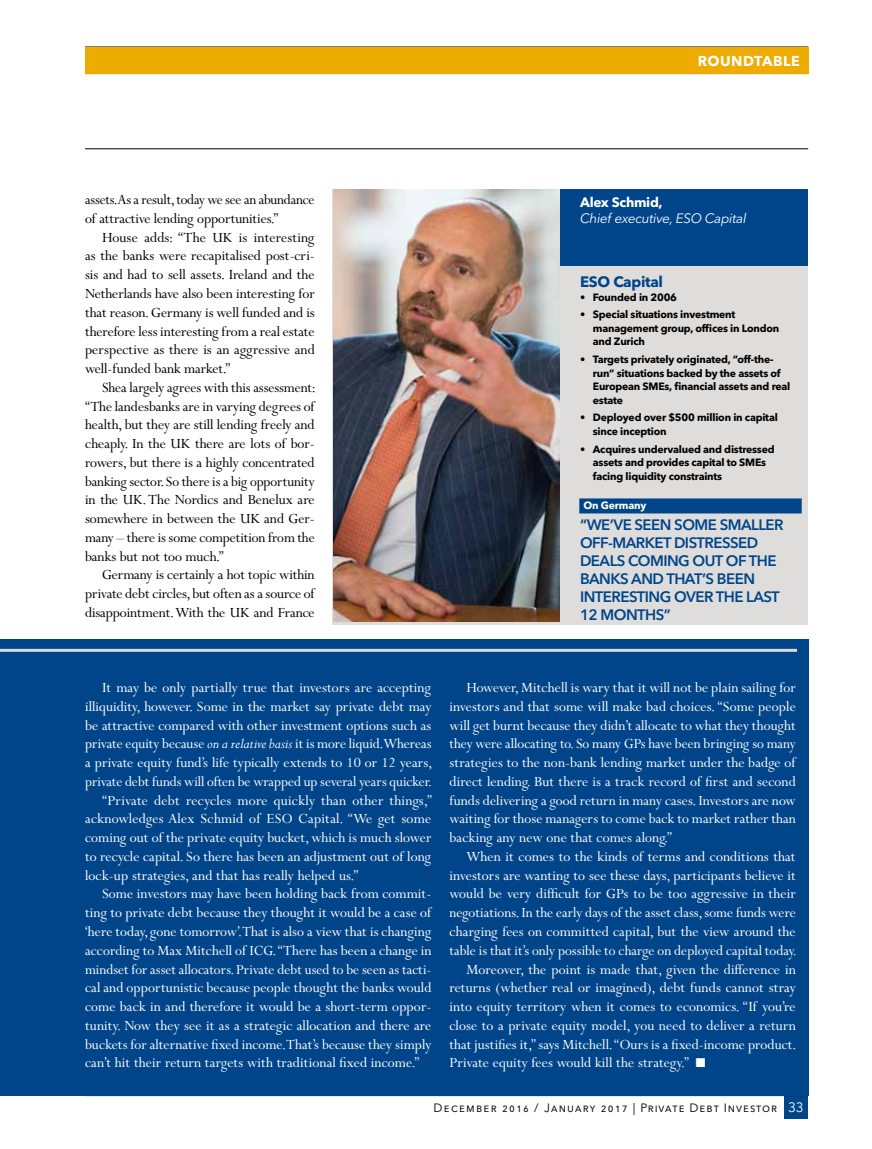
<style>
.page{position:relative;width:872px;height:1149px;background:#fff}
.page>*{position:absolute;margin:0;border:0;box-sizing:border-box;transform-origin:0 0}
.t1{font:15.75px/18.8px "Perpetua MT Pro";letter-spacing:.005em;color:#fff;text-align:justify}
.t2{font:15.75px/18.8px "Perpetua MT Pro";letter-spacing:-.01em;color:#000;text-align:justify}
.t3{font:600 15px/18px "Avenir Next LT Pro";letter-spacing:-.035em;color:#004489}
.t4{font:700 15px "Avenir Next LT Pro";letter-spacing:-.02em;color:#004489}
.t5{font:700 14.25px "Avenir Next LT Pro";letter-spacing:.035em;color:#fff}
.t6{font:italic 13.5px "Avenir Next LT Pro";letter-spacing:-.02em;color:#fff}
.t7{font:700 13.5px "Avenir Next LT Pro";letter-spacing:-.02em;color:#fff}
.t8{font:12px "Avenir Next LT Pro";letter-spacing:.095em;color:#000}
.t9{font:700 10.5px/13.5px "Avenir Next LT Pro";letter-spacing:-.02em;color:#000}
.t10{font:700 10.5px "Avenir Next LT Pro";letter-spacing:-.02em;color:#fff}
.s1{font-style:italic}
.s2{font-size:13.5px;color:#fff}
</style>
<div class="page">
<div style="left:784px;top:1095px;width:24px;height:23px;background:#004489"></div>
<hr style="left:85px;top:1094px;width:723px;height:1px;background:#000">
<hr style="left:85px;top:148px;width:723px;height:1px;background:#000">
<div style="left:85px;top:47px;width:723px;height:27px;background:#eeac00"></div>
<div style="left:332px;top:189px;width:476px;height:435px;background:#dfdddb"></div>
<div style="left:555px;top:189px;width:253px;height:77px;background:#004489"></div>
<img style="left:334px;top:189px;width:225px;height:432px">
<div style="left:579px;top:498px;width:222px;height:15px;background:#004489"></div>
<div style="left:0;top:638px;width:808px;height:456px;background:#004489"></div>
<hr style="left:0;top:648px;width:797px;height:3px;background:#d7d8d9">
<p class="t5" style="left:697px;top:52px;width:103px">ROUNDTABLE</p>
<p class="t2" style="left:85px;top:190px;width:231px">assets. As a result, today we see an abundance of attractive lending opportunities.”</p>
<p class="t2" style="left:85px;top:228px;width:231px;text-indent:17px">House adds: “The UK is interesting as the banks were recapitalised post-cri&shy;sis and had to sell assets. Ireland and the Netherlands have also been interesting for that reason. Germany is well funded and is therefore less interesting from a real estate perspective as there is an aggressive and well-funded bank market.”</p>
<p class="t2" style="left:85px;top:378px;width:232px;text-indent:17px">Shea largely agrees with this assessment: “The landesbanks are in varying degrees of health, but they are still lending freely and cheaply. In the UK there are lots of bor&shy;rowers, but there is a highly concentrated banking sector. So there is a big opportunity in the UK. The Nordics and Benelux are somewhere in between the UK and Ger&shy;many – there is some competition from the banks but not too much.”</p>
<p class="t2" style="left:85px;top:565px;width:231px;text-indent:17px">Germany is certainly a hot topic within private debt circles, but often as a source of disappointment. With the UK and France</p>
<p class="t7" style="left:580px;top:193px;width:84px">Alex Schmid,</p>
<p class="t6" style="left:580px;top:210px;width:168px">Chief executive, ESO Capital</p>
<p class="t4" style="left:580px;top:272px;width:84px">ESO Capital</p>
<p class="t9" style="left:580px;top:290px;width:98px">• Founded in 2006</p>
<p class="t9" style="left:593px;top:308px;width:188px;text-indent:-13px">• Special situations investment management group, offices in London and Zurich</p>
<p class="t9" style="left:593px;top:352px;width:199px;text-indent:-13px">• Targets privately originated, “off-the&shy;run” situations backed by the assets of<br>European SMEs, financial assets and real estate</p>
<p class="t9" style="left:593px;top:411px;width:186px;text-indent:-13px">• Deployed over $500 million in capital since inception</p>
<p class="t9" style="left:593px;top:442px;width:183px;text-indent:-13px">• Acquires undervalued and distressed assets and provides capital to SMEs facing liquidity constraints</p>
<p class="t10" style="left:583px;top:499px;width:64px">On Germany</p>
<p class="t3" style="left:580px;top:515px;width:205px">“WE’VE SEEN SOME SMALLER<br>OFF-MARKET DISTRESSED<br>DEALS COMING OUT OF THE<br>BANKS AND THAT’S BEEN<br>INTERESTING OVER THE LAST<br>12 MONTHS”</p>
<p class="t1" style="left:102px;top:678px;width:331px">It may be only partially true that investors are accepting</p>
<p class="t1" style="left:85px;top:696px;width:348px">illiquidity, however. Some in the market say private debt may</p>
<p class="t1" style="left:85px;top:715px;width:348px">be attractive compared with other investment options such as</p>
<p class="t1" style="left:85px;top:734px;width:348px">private equity because <span class="s1">on a relative basis</span> it is more liquid. Whereas</p>
<p class="t1" style="left:85px;top:753px;width:348px">a private equity fund’s life typically extends to 10 or 12 years,</p>
<p class="t1" style="left:85px;top:771px;width:348px">private debt funds will often be wrapped up several years quicker.</p>
<p class="t1" style="left:102px;top:790px;width:331px">“Private debt recycles more quickly than other things,”</p>
<p class="t1" style="left:85px;top:809px;width:348px">acknowledges Alex Schmid of ESO Capital. “We get some</p>
<p class="t1" style="left:85px;top:828px;width:348px">coming out of the private equity bucket, which is much slower</p>
<p class="t1" style="left:85px;top:846px;width:348px">to recycle capital. So there has been an adjustment out of long</p>
<p class="t1" style="left:85px;top:865px;width:275px">lock-up strategies, and that has really helped us.”</p>
<p class="t1" style="left:102px;top:884px;width:331px">Some investors may have been holding back from commit-</p>
<p class="t1" style="left:85px;top:903px;width:348px">ting to private debt because they thought it would be a case of</p>
<p class="t1" style="left:85px;top:921px;width:348px">‘here today, gone tomorrow’. That is also a view that is changing</p>
<p class="t1" style="left:85px;top:940px;width:348px">according to Max Mitchell of ICG. “There has been a change in</p>
<p class="t1" style="left:85px;top:959px;width:348px">mindset for asset allocators. Private debt used to be seen as tacti-</p>
<p class="t1" style="left:85px;top:978px;width:348px">cal and opportunistic because people thought the banks would</p>
<p class="t1" style="left:85px;top:996px;width:348px">come back in and therefore it would be a short-term oppor-</p>
<p class="t1" style="left:85px;top:1015px;width:348px">tunity. Now they see it as a strategic allocation and there are</p>
<p class="t1" style="left:85px;top:1034px;width:348px">buckets for alternative fixed income. That’s because they simply</p>
<p class="t1" style="left:85px;top:1053px;width:336px">can’t hit their return targets with traditional fixed income.”</p>
<p class="t1" style="left:449px;top:678px;width:348px;text-indent:17px">However, Mitchell is wary that it will not be plain sailing for investors and that some will make bad choices. “Some people will get burnt because they didn’t allocate to what they thought they were allocating to. So many GPs have been bringing so many strategies to the non-bank lending market under the badge of direct lending. But there is a track record of first and second funds delivering a good return in many cases. Investors are now waiting for those managers to come back to market rather than backing any new one that comes along.”</p>
<p class="t1" style="left:466px;top:846px;width:331px">When it comes to the kinds of terms and conditions that</p>
<p class="t1" style="left:449px;top:865px;width:348px">investors are wanting to see these days, participants believe it</p>
<p class="t1" style="left:449px;top:884px;width:348px">would be very difficult for GPs to be too aggressive in their</p>
<p class="t1" style="left:449px;top:903px;width:348px">negotiations. In the early days of the asset class, some funds were</p>
<p class="t1" style="left:449px;top:921px;width:348px">charging fees on committed capital, but the view around the</p>
<p class="t1" style="left:449px;top:940px;width:348px">table is that it’s only possible to charge on deployed capital today.</p>
<p class="t1" style="left:466px;top:959px;width:331px">Moreover, the point is made that, given the difference in</p>
<p class="t1" style="left:449px;top:978px;width:348px">returns (whether real or imagined), debt funds cannot stray</p>
<p class="t1" style="left:449px;top:996px;width:348px">into equity territory when it comes to economics. “If you’re</p>
<p class="t1" style="left:449px;top:1015px;width:348px">close to a private equity model, you need to deliver a return</p>
<p class="t1" style="left:449px;top:1034px;width:348px">that justifies it,” says Mitchell. “Ours is a fixed-income product.</p>
<p class="t1" style="left:449px;top:1053px;width:257px">Private equity fees would kill the strategy.” ■</p>
<p class="t8" style="left:433px;top:1100px;width:371px">December 2016 / January 2017 | Private Debt Investor <span class="s2">33</span></p>
</div>
